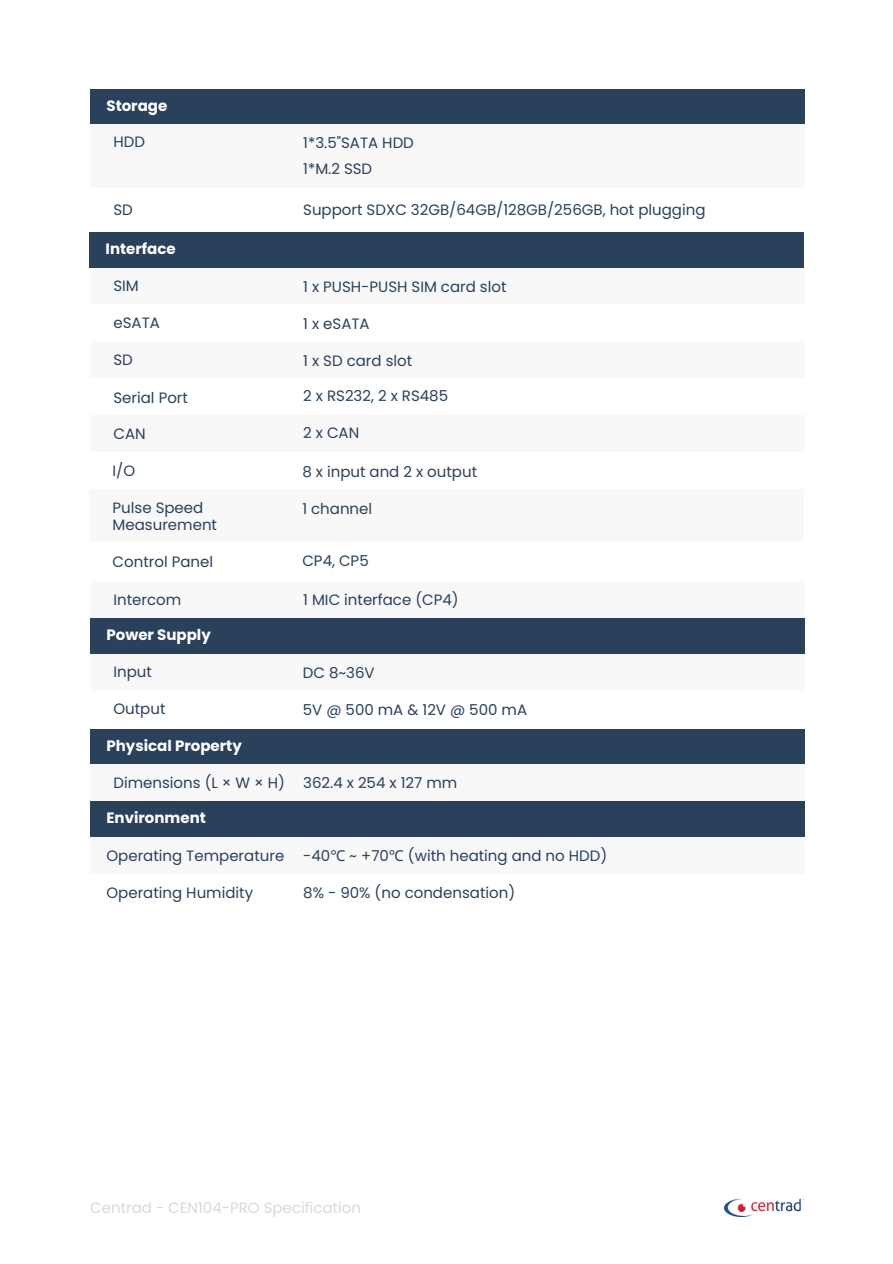
<style>
.page{position:relative;width:893px;height:1264px;background:#fff}
.page>*{position:absolute;margin:0;border:0;box-sizing:border-box;transform-origin:0 0}
.t1{font:15px/25.8px "Poppins";color:#29415b}
.t2{font:700 15px "Poppins";color:#fff}
.t3{font:15px "Poppins";color:#d9d9d9}
.s1{font-family:"Noto Sans"}
</style>
<div class="page">
<img style="left:724px;top:1198px;width:80px;height:18px">
<div style="left:90px;top:89px;width:714px;height:36px;background:#29415b"></div>
<div style="left:90px;top:124px;width:714px;height:64px;background:#f8f8f8"></div>
<div style="left:89px;top:489px;width:715px;height:53px;background:#f8f8f8"></div>
<div style="left:89px;top:232px;width:715px;height:36px;background:#29415b"></div>
<div style="left:90px;top:268px;width:714px;height:36px;background:#f8f8f8"></div>
<div style="left:90px;top:341px;width:714px;height:37px;background:#f8f8f8"></div>
<div style="left:90px;top:415px;width:714px;height:37px;background:#f8f8f8"></div>
<div style="left:90px;top:618px;width:714px;height:35px;background:#29415b"></div>
<div style="left:90px;top:653px;width:714px;height:37px;background:#f8f8f8"></div>
<div style="left:90px;top:728px;width:714px;height:36px;background:#29415b"></div>
<div style="left:90px;top:764px;width:714px;height:37px;background:#f8f8f8"></div>
<div style="left:90px;top:801px;width:714px;height:36px;background:#29415b"></div>
<div style="left:90px;top:837px;width:714px;height:36px;background:#f8f8f8"></div>
<div style="left:90px;top:581px;width:714px;height:37px;background:#f8f8f8"></div>
<h1 class="t2" style="left:106px;top:95px;width:62px">Storage</h1>
<p class="t1" style="left:113px;top:129px;width:33px">HDD</p>
<h1 class="t1" style="left:303px;top:130px;width:112px">1*3.5"SATA HDD<br>1*M.2 SSD</h1>
<h1 class="t1" style="left:113px;top:196px;width:21px">SD</h1>
<h2 class="t1" style="left:303px;top:197px;width:404px">Support SDXC 32GB/64GB/128GB/256GB, hot plugging</h2>
<p class="t2" style="left:106px;top:238px;width:72px">Interface</p>
<p class="t1" style="left:113px;top:273px;width:27px">SIM</p>
<h1 class="t1" style="left:303px;top:273px;width:205px">1 x PUSH-PUSH SIM card slot</h1>
<h1 class="t1" style="left:113px;top:310px;width:48px">eSATA</h1>
<p class="t1" style="left:113px;top:347px;width:21px">SD</p>
<p class="t1" style="left:113px;top:384px;width:76px">Serial Port</p>
<p class="t1" style="left:303px;top:310px;width:68px">1 x eSATA</p>
<p class="t1" style="left:303px;top:347px;width:110px">1 x SD card slot</p>
<h1 class="t1" style="left:303px;top:383px;width:146px">2 x RS232, 2 x RS485</h1>
<p class="t1" style="left:113px;top:421px;width:34px">CAN</p>
<p class="t1" style="left:303px;top:420px;width:58px">2 x CAN</p>
<p class="t1" style="left:113px;top:458px;width:24px">I/O</p>
<p class="t1" style="left:113px;top:499px;width:106px;line-height:16.8px">Pulse Speed<br>Measurement</p>
<p class="t1" style="left:113px;top:549px;width:102px">Control Panel</p>
<h1 class="t1" style="left:302px;top:458px;width:176px">8 x input and 2 x output</h1>
<p class="t1" style="left:302px;top:495px;width:71px">1 channel</p>
<p class="t1" style="left:302px;top:547px;width:68px">CP4, CP5</p>
<p class="t1" style="left:113px;top:587px;width:69px">Intercom</p>
<p class="t1" style="left:303px;top:587px;width:157px">1 MIC interface (CP4)</p>
<h2 class="t2" style="left:106px;top:624px;width:106px">Power Supply</h2>
<p class="t1" style="left:113px;top:659px;width:40px">Input</p>
<h1 class="t1" style="left:113px;top:696px;width:54px">Output</h1>
<p class="t1" style="left:303px;top:659px;width:73px">DC 8~36V</p>
<p class="t1" style="left:303px;top:696px;width:226px">5V @ 500 mA &amp; 12V @ 500 mA</p>
<h2 class="t2" style="left:106px;top:735px;width:137px">Physical Property</h2>
<p class="t1" style="left:113px;top:769px;width:173px">Dimensions (L × W × H)</p>
<p class="t1" style="left:303px;top:770px;width:155px">362.4 x 254 x 127 mm</p>
<h2 class="t2" style="left:106px;top:807px;width:101px">Environment</h2>
<p class="t1" style="left:106px;top:842px;width:179px">Operating Temperature</p>
<p class="t1" style="left:303px;top:842px;width:305px">-40<span class="s1">℃</span> ~ +70<span class="s1">℃</span> (with heating and no HDD)</p>
<p class="t1" style="left:106px;top:879px;width:148px">Operating Humidity</p>
<p class="t1" style="left:303px;top:880px;width:213px">8% - 90% (no condensation)</p>
<h1 class="t3" style="left:90px;top:1196px;width:272px">Centrad - CEN104-PRO Specification</h1>
</div>
